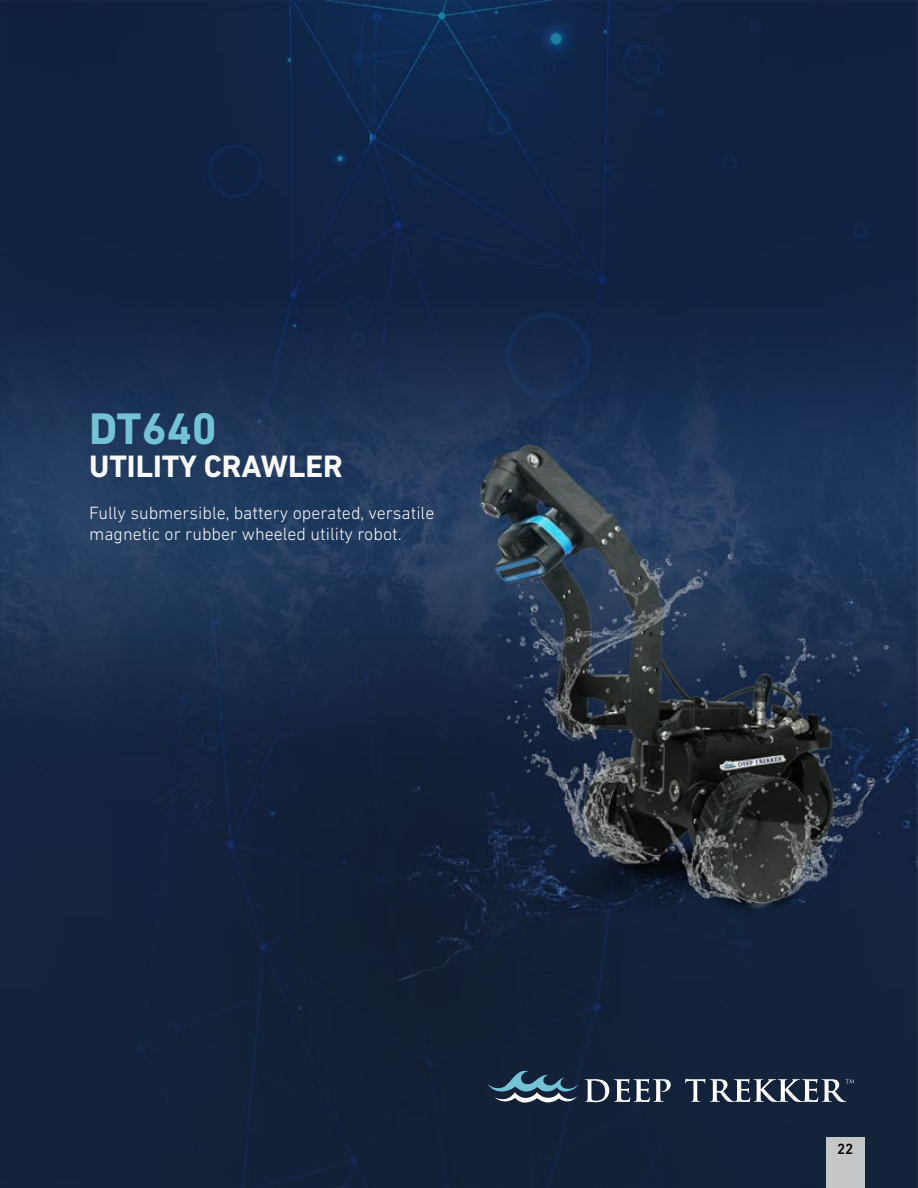
<style>
.page{position:relative;width:918px;height:1188px;background:#fff}
.page>*{position:absolute;margin:0;border:0;box-sizing:border-box;transform-origin:0 0}
.t1{font:700 45px "DIN Next LT Pro";color:#73c3d5}
.t2{font:700 31.5px "DIN Next LT Pro";color:#f9f9f9}
.t3{font:300 18px/21px "DIN Next LT Pro";color:#f9f9f9}
.t4{font:500 15px "DIN Next LT Pro";color:#000}
</style>
<div class="page">
<img style="left:0;top:0;width:918px;height:1188px">
<svg style="left:488px;top:1069px;width:91px;height:35px;background:#3b5468"></svg>
<svg style="left:585px;top:1079px;width:86px;height:23px"></svg>
<svg style="left:685px;top:1079px;width:170px;height:23px"></svg>
<div style="left:826px;top:1137px;width:39px;height:51px;background:#c4c6c8"></div>
<h1 class="t1" style="left:89px;top:403px;width:129px">DT640</h1>
<h2 class="t2" style="left:89px;top:448px;width:255px">UTILITY CRAWLER</h2>
<p class="t3" style="left:89px;top:502px;width:347px">Fully submersible, battery operated, versatile magnetic or rubber wheeled utility robot.</p>
<p class="t4" style="left:837px;top:1140px;width:18px">22</p>
</div>
